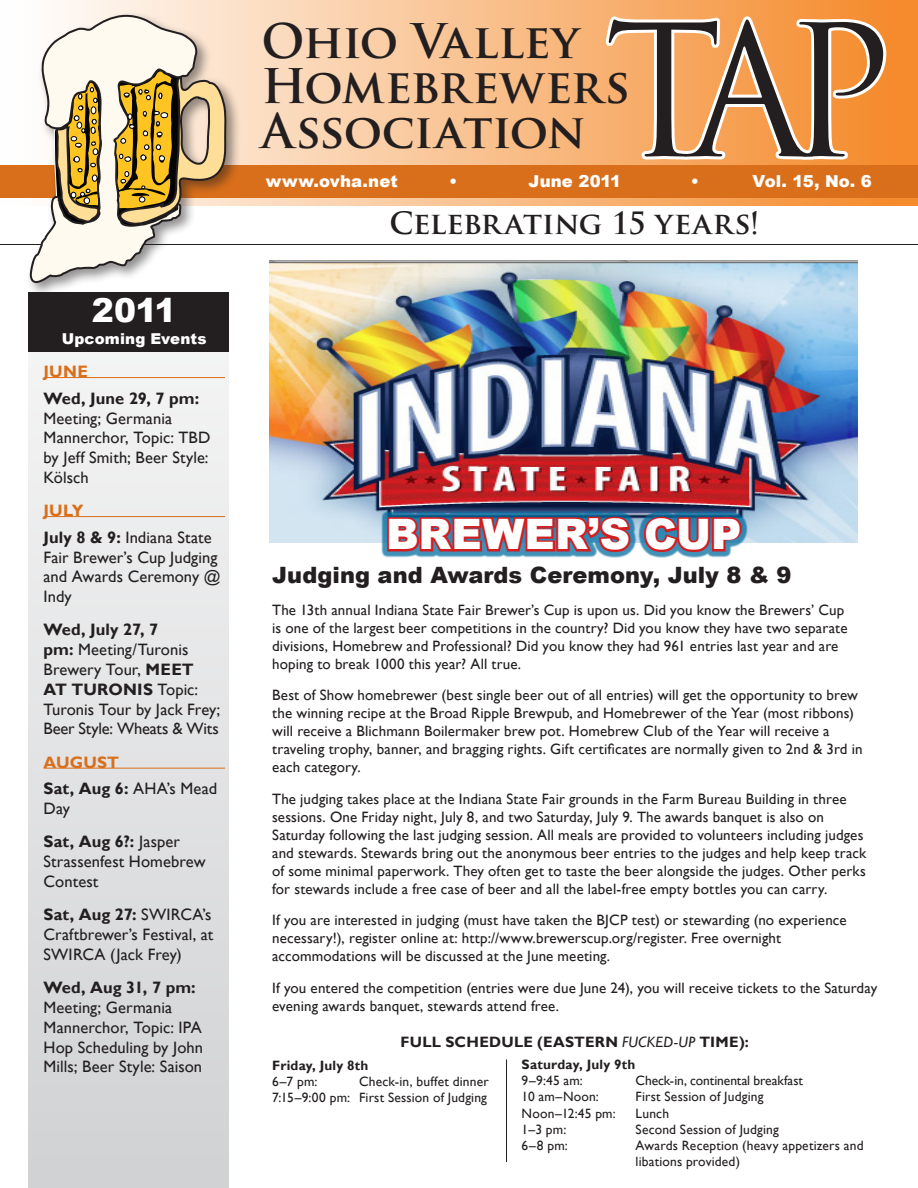
<style>
.page{position:relative;width:918px;height:1188px;background:#fff}
.page>*{position:absolute;margin:0;border:0;box-sizing:border-box;transform-origin:0 0}
.t1{font:178.05px "Trajan Pro";color:#231f20;scale:.96 1}
.t2{font:700 46.5px/45px "Trajan Pro";letter-spacing:-.015em;color:#231f20}
.t3{font:900 42px "Arial";letter-spacing:.005em;color:#fff}
.t4{font:900 33px "Arial";color:#fff}
.t5{font:700 30px "Trajan Pro";color:#231f20}
.t6{font:900 22.5px "Arial";color:#231f20}
.t7{font:16.5px/19.8px "Gill Sans";letter-spacing:.005em;color:#231f20}
.t8{font:900 16.5px "Arial";letter-spacing:.005em;color:#fff}
.t9{font:700 16.5px "Gill Sans";letter-spacing:.015em;color:#d96f1a}
.t10{font:15px/18px "Gill Sans";letter-spacing:.01em;color:#231f20}
.t11{font:700 15px "Gill Sans";letter-spacing:.02em;color:#231f20}
.t12{font:900 15px "Arial";letter-spacing:.01em;color:#fff}
.t13{font:13.5px/16.2px "Gill Sans";letter-spacing:.01em;color:#231f20;text-align:right}
.t14{font:700 13.5px/16.2px "Gill Sans";letter-spacing:.015em;color:#231f20}
.s1{font-weight:700}
.s2{font-weight:400;font-style:italic}
.s3{font-weight:400}
</style>
<div class="page">
<div style="left:0;top:0;width:918px;height:206px;background:linear-gradient(to right,#fff,#f48827)"></div>
<div style="left:28px;top:315px;width:202px;height:873px;background:linear-gradient(to bottom,#f5f5f6,#d0d1d3)"></div>
<div style="left:0;top:165px;width:918px;height:33px;background:#d96f1a"></div>
<svg style="left:603px;top:13px;width:286px;height:150px"></svg>
<div style="left:28px;top:292px;width:202px;height:60px;background:#231f20"></div>
<hr style="left:44px;top:377px;width:181px;height:1px;background:#d96f1a">
<hr style="left:44px;top:516px;width:181px;height:1px;background:#d96f1a">
<hr style="left:44px;top:768px;width:181px;height:1px;background:#d96f1a">
<hr style="left:0;top:244px;width:918px;height:1px;background:#231f20">
<div style="left:26px;top:11px;width:215px;height:287px;background:#231f20;opacity:.5"></div>
<svg style="left:30px;top:15px;width:168px;height:268px;fill:#fefaef"></svg>
<svg style="left:54px;top:58px;width:173px;height:170px"></svg>
<img style="left:270px;top:260px;width:588px;height:282px">
<div style="left:382px;top:511px;width:366px;height:47px;background:#006c9f;opacity:.75"></div>
<svg style="left:385px;top:514px;width:249px;height:41px;background:#854f64"></svg>
<svg style="left:641px;top:514px;width:104px;height:41px;background:#7e5f76"></svg>
<hr style="left:506px;top:1059px;width:1px;height:103px;background:#231f20">
<h1 class="t4" style="left:92px;top:286px;width:86px">2011</h1>
<h2 class="t12" style="left:62px;top:328px;width:146px">Upcoming Events</h2>
<p class="t9" style="left:44px;top:362px;width:46px">JUNE</p>
<p class="t7" style="left:44px;top:389px;width:169px"><span class="s1">Wed, June 29, 7 pm:<br></span>Meeting; Germania<br>Mannerchor, Topic: TBD by Jeff Smith; Beer Style:<br>Kölsch</p>
<p class="t9" style="left:44px;top:501px;width:42px">JULY</p>
<p class="t7" style="left:44px;top:528px;width:179px"><span class="s1">July 8 &amp; 9:</span> Indiana State<br>Fair Brewer’s Cup Judging and Awards Ceremony @<br>Indy</p>
<p class="t7" style="left:44px;top:620px;width:178px"><span class="s1">Wed, July 27, 7<br>pm:</span> Meeting/Turonis<br>Brewery Tour, <span class="s1">MEET<br>AT TURONIS</span> Topic:<br>Turonis Tour by Jack Frey;<br>Beer Style: Wheats &amp; Wits</p>
<p class="t9" style="left:44px;top:752px;width:77px">AUGUST</p>
<p class="t7" style="left:44px;top:779px;width:175px"><span class="s1">Sat, Aug 6:</span> AHA’s Mead<br>Day</p>
<p class="t7" style="left:44px;top:832px;width:164px"><span class="s1">Sat, Aug 6?:</span> Jasper<br>Strassenfest Homebrew<br>Contest</p>
<p class="t7" style="left:44px;top:905px;width:171px;text-align:justify"><span class="s1">Sat, Aug 27:</span> SWIRCA’s Craftbrewer’s Festival, at SWIRCA (Jack Frey)</p>
<p class="t7" style="left:44px;top:978px;width:161px"><span class="s1">Wed, Aug 31, 7 pm:<br></span>Meeting; Germania<br>Mannerchor, Topic: IPA<br>Hop Scheduling by John<br>Mills; Beer Style: Saison</p>
<p class="t1" style="left:604px;top:-22px;width:302px">TAP</p>
<p class="t8" style="left:691px;top:169px;width:10px">•</p>
<p class="t8" style="left:753px;top:169px;width:121px">Vol. 15, No. 6</p>
<h2 class="t5" style="left:389px;top:204px;width:372px">Celebrating 15 years!</h2>
<p class="t2" style="left:261px;top:20px;width:370px">Ohio Valley<br>Homebrewers<br>Association</p>
<p class="t8" style="left:266px;top:169px;width:133px">www.ovha.net</p>
<p class="t8" style="left:449px;top:169px;width:10px">•</p>
<p class="t8" style="left:529px;top:169px;width:94px">June 2011</p>
<h2 class="t3" style="left:386px;top:504px;width:357px">BREWER’S CUP</h2>
<h2 class="t6" style="left:272px;top:559px;width:521px">Judging and Awards Ceremony, July 8 &amp; 9</h2>
<h2 class="t10" style="left:272px;top:601px;width:577px">The 13th annual Indiana State Fair Brewer’s Cup is upon us. Did you know the Brewers’ Cup is one of the largest beer competitions in the country? Did you know they have two separate divisions, Homebrew and Professional? Did you know they had 961 entries last year and are hoping to break 1000 this year? All true.</h2>
<h2 class="t10" style="left:272px;top:687px;width:592px">Best of Show homebrewer (best single beer out of all entries) will get the opportunity to brew the winning recipe at the Broad Ripple Brewpub, and Homebrewer of the Year (most ribbons) will receive a Blichmann Boilermaker brew pot. Homebrew Club of the Year will receive a traveling trophy, banner, and bragging rights. Gift certificates are normally given to 2nd &amp; 3rd in each category.</h2>
<h2 class="t10" style="left:272px;top:790px;width:596px">The judging takes place at the Indiana State Fair grounds in the Farm Bureau Building in three sessions. One Friday night, July 8, and two Saturday, July 9. The awards banquet is also on Saturday following the last judging session. All meals are provided to volunteers including judges and stewards. Stewards bring out the anonymous beer entries to the judges and help keep track of some minimal paperwork. They often get to taste the beer alongside the judges. Other perks for stewards include a free case of beer and all the label-free empty bottles you can carry.</h2>
<p class="t10" style="left:272px;top:912px;width:576px">If you are interested in judging (must have taken the BJCP test) or stewarding (no experience necessary!), register online at: http://www.brewerscup.org/register. Free overnight accommodations will be discussed at the June meeting.</p>
<p class="t10" style="left:272px;top:979px;width:607px">If you entered the competition (entries were due June 24), you will receive tickets to the Saturday evening awards banquet, stewards attend free.</p>
<p class="t11" style="left:401px;top:1033px;width:350px">FULL SCHEDULE (EASTERN <span class="s2">FUCKED-UP</span> TIME):</p>
<p class="t14" style="left:272px;top:1058px;width:98px">Friday, July 8th<br><span class="s3">6–7 pm:</span></p>
<p class="t14" style="left:522px;top:1057px;width:115px">Saturday, July 9th<br><span class="s3">9–9:45 am:</span></p>
<p class="t13" style="left:636px;top:1073px;width:169px">Check-in, continental breakfast</p>
<p class="t13" style="left:272px;top:1074px;width:218px">Check-in, buffet dinner<br>7:15–9:00 pm: First Session of Judging</p>
<p class="t13" style="left:522px;top:1089px;width:79px">10 am–Noon:</p>
<p class="t13" style="left:636px;top:1089px;width:129px">First Session of Judging</p>
<p class="t13" style="left:522px;top:1105px;width:96px">Noon–12:45 pm:</p>
<p class="t13" style="left:636px;top:1105px;width:35px">Lunch</p>
<p class="t13" style="left:522px;top:1121px;width:46px">1–3 pm:</p>
<p class="t13" style="left:636px;top:1121px;width:145px">Second Session of Judging</p>
<p class="t13" style="left:522px;top:1138px;width:48px">6–8 pm:</p>
<p class="t13" style="left:636px;top:1138px;width:229px;text-align:left">Awards Reception (heavy appetizers and libations provided)</p>
</div>
